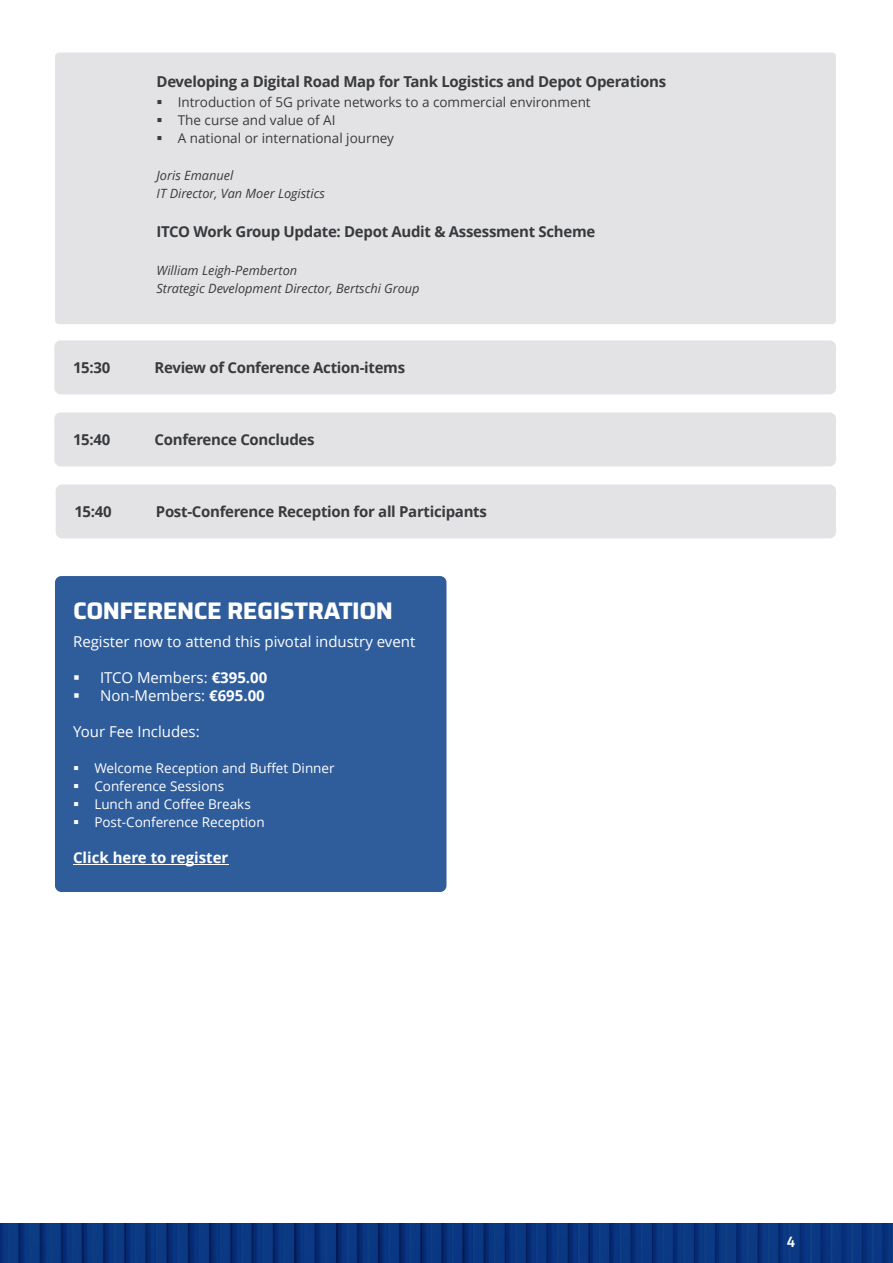
<style>
.page{position:relative;width:893px;height:1263px;background:#fff}
.page>*{position:absolute;margin:0;border:0;box-sizing:border-box;transform-origin:0 0}
.t1{font:700 24px "Saira";letter-spacing:-.02em;color:#fff}
.t2{font:700 15px "Open Sans";letter-spacing:-.02em;color:#383a3d}
.t3{font:15px "Open Sans";color:#fff}
.t4{font:700 15px "Open Sans";color:#fff}
.t5{font:600 semi-condensed 15px "Saira";color:#fff}
.t6{font:13.5px "Open Sans";color:#3a3b3c}
.t7{font:13.5px "Open Sans";color:#fff}
.t8{font:italic 12.75px/18px "Open Sans";color:#3a3b3c}
.s1{font-weight:700}
</style>
<div class="page">
<img style="left:0;top:1223px;width:893px;height:40px">
<div style="left:54px;top:340px;width:782px;height:54px;background:#e3e3e5;border-radius:6px"></div>
<div style="left:54px;top:412px;width:782px;height:54px;background:#e3e3e5;border-radius:6px"></div>
<div style="left:56px;top:484px;width:780px;height:54px;background:#e3e3e5;border-radius:6px"></div>
<div style="left:55px;top:576px;width:391px;height:316px;background:#2f5d9c;border-radius:6px"></div>
<hr style="left:73px;top:864px;width:155px;height:1px;background:#fff">
<div style="left:55px;top:52px;width:781px;height:272px;background:#e3e3e5;border-radius:4px"></div>
<p class="t2" style="left:157px;top:76px;width:511px">Developing a Digital Road Map for Tank Logistics and Depot Operations</p>
<p class="t6" style="left:157px;top:96px;width:436px">▪ Introduction of 5G private networks to a commercial environment</p>
<p class="t6" style="left:157px;top:114px;width:181px">▪ The curse and value of AI</p>
<p class="t6" style="left:157px;top:132px;width:239px">▪ A national or international journey</p>
<p class="t8" style="left:157px;top:168px;width:170px">Joris Emanuel<br>IT Director, Van Moer Logistics</p>
<p class="t2" style="left:157px;top:226px;width:440px">ITCO Work Group Update: Depot Audit &amp; Assessment Scheme</p>
<p class="t8" style="left:157px;top:262px;width:265px">William Leigh-Pemberton<br>Strategic Development Director, Bertschi Group</p>
<p class="t2" style="left:73px;top:362px;width:39px">15:30</p>
<p class="t2" style="left:155px;top:362px;width:252px">Review of Conference Action-items</p>
<p class="t2" style="left:73px;top:434px;width:39px">15:40</p>
<p class="t2" style="left:155px;top:434px;width:162px">Conference Concludes</p>
<p class="t2" style="left:74px;top:506px;width:39px">15:40</p>
<p class="t2" style="left:156px;top:506px;width:333px">Post-Conference Reception for all Participants</p>
<h1 class="t1" style="left:73px;top:592px;width:321px">CONFERENCE REGISTRATION</h1>
<p class="t3" style="left:73px;top:635px;width:344px">Register now to attend this pivotal industry event</p>
<p class="t3" style="left:73px;top:671px;width:196px">▪ ITCO Members: <span class="s1">€395.00</span></p>
<p class="t3" style="left:73px;top:689px;width:193px">▪ Non-Members: <span class="s1">€695.00</span></p>
<p class="t3" style="left:73px;top:725px;width:128px">Your Fee Includes:</p>
<p class="t7" style="left:73px;top:762px;width:263px">▪ Welcome Reception and Buffet Dinner</p>
<p class="t7" style="left:73px;top:780px;width:153px">▪ Conference Sessions</p>
<p class="t7" style="left:73px;top:798px;width:179px">▪ Lunch and Coffee Breaks</p>
<p class="t7" style="left:73px;top:816px;width:193px">▪ Post-Conference Reception</p>
<p class="t4" style="left:73px;top:851px;width:157px">Click here to register</p>
<p class="t5" style="left:787px;top:1230px;width:10px">4</p>
</div>
